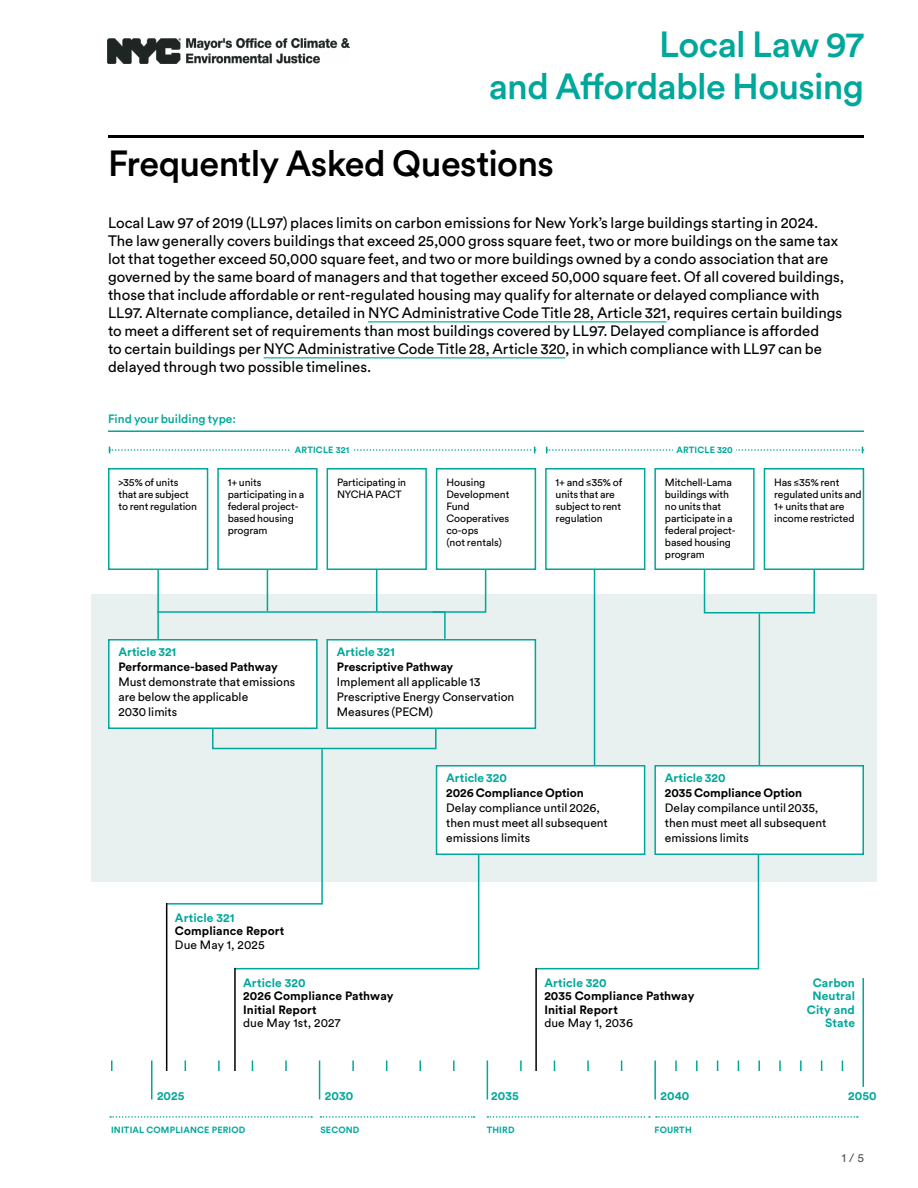
<style>
.page{position:relative;width:918px;height:1188px;background:#fff}
.page>*{position:absolute;margin:0;border:0;box-sizing:border-box;transform-origin:0 0}
.t1{font:500 36px/42px "Circular Std";letter-spacing:-.02em;color:#00a79b;text-align:right}
.t2{font:500 36px "Circular Std";letter-spacing:-.02em;color:#000}
.t3{font:15px/18px "Circular Std";color:#000}
.t4{font:12px/15px "Circular Std";color:#000}
.t5{font:700 12px/13.5px "Circular Std";color:#000}
.t6{font:700 12px/13.5px "Circular Std";letter-spacing:.01em;color:#00a79b;text-align:right}
.t7{font:500 12px "Circular Std";color:#00a79b}
.t8{font:12px "Circular Std";color:#565855}
.t9{font:10.5px/12px "Circular Std";letter-spacing:-.01em;color:#000}
.t10{font:700 9px "Circular Std";letter-spacing:.02em;color:#00a79b}
</style>
<div class="page">
<img style="left:108px;top:39px;width:241px;height:24px">
<div style="left:91px;top:594px;width:785px;height:288px;background:#e8f1ef"></div>
<hr style="left:368px;top:321px;width:298px;height:1px;background:#00a79b">
<hr style="left:264px;top:357px;width:301px;height:1px;background:#00a79b">
<hr style="left:108px;top:135px;width:756px;height:3px;background:#000">
<hr style="left:319px;top:1060px;width:1px;height:40px;background:#00a79b">
<hr style="left:151px;top:1060px;width:2px;height:40px;background:#00a79b">
<svg style="left:218px;top:1060px;width:2px;height:11px"></svg>
<svg style="left:285px;top:1060px;width:2px;height:11px"></svg>
<svg style="left:352px;top:1060px;width:2px;height:11px"></svg>
<svg style="left:520px;top:1060px;width:2px;height:11px"></svg>
<svg style="left:419px;top:1060px;width:2px;height:11px"></svg>
<svg style="left:587px;top:1060px;width:2px;height:11px"></svg>
<svg style="left:453px;top:1060px;width:2px;height:11px"></svg>
<svg style="left:675px;top:1060px;width:2px;height:11px"></svg>
<svg style="left:696px;top:1060px;width:2px;height:11px"></svg>
<svg style="left:758px;top:1060px;width:2px;height:11px"></svg>
<svg style="left:779px;top:1060px;width:2px;height:11px"></svg>
<svg style="left:800px;top:1060px;width:2px;height:11px"></svg>
<hr style="left:487px;top:1060px;width:1px;height:40px;background:#00a79b">
<hr style="left:654px;top:1060px;width:2px;height:40px;background:#00a79b">
<hr style="left:862px;top:978px;width:2px;height:109px;background:#00a79b">
<div style="left:109px;top:640px;width:208px;height:88px;background:#fff"></div>
<div style="left:108px;top:639px;width:210px;height:90px;border:2px solid #00a79b"></div>
<div style="left:327px;top:640px;width:208px;height:88px;background:#fff"></div>
<div style="left:326px;top:639px;width:210px;height:90px;border:2px solid #00a79b"></div>
<div style="left:655px;top:766px;width:208px;height:88px;background:#fff"></div>
<div style="left:654px;top:765px;width:210px;height:90px;border:2px solid #00a79b"></div>
<div style="left:704px;top:568px;width:111px;height:46px;border:2px solid #00a79b"></div>
<svg style="left:536px;top:854px;width:224px;height:116px"></svg>
<svg style="left:165px;top:749px;width:315px;height:221px"></svg>
<svg style="left:156px;top:567px;width:331px;height:73px"></svg>
<hr style="left:108px;top:430px;width:756px;height:2px;background:#00a79b">
<svg style="left:110px;top:1116px;width:202px;height:2px"></svg>
<svg style="left:109px;top:447px;width:427px;height:6px"></svg>
<svg style="left:546px;top:447px;width:317px;height:6px"></svg>
<svg style="left:320px;top:1116px;width:155px;height:2px"></svg>
<svg style="left:487px;top:1116px;width:163px;height:2px"></svg>
<svg style="left:656px;top:1116px;width:202px;height:2px"></svg>
<div style="left:437px;top:766px;width:208px;height:88px;background:#fff"></div>
<div style="left:436px;top:765px;width:209px;height:90px;border:2px solid #00a79b"></div>
<hr style="left:594px;top:568px;width:1px;height:197px;background:#00a79b">
<hr style="left:759px;top:614px;width:1px;height:151px;background:#00a79b">
<div style="left:212px;top:728px;width:225px;height:21px;border:2px solid #00a79b"></div>
<hr style="left:234px;top:968px;width:2px;height:103px;background:#000">
<hr style="left:535px;top:968px;width:2px;height:103px;background:#000">
<hr style="left:166px;top:903px;width:1px;height:168px;background:#000">
<div style="left:291px;top:437px;width:62px;height:26px;background:#fff"></div>
<div style="left:673px;top:437px;width:63px;height:26px;background:#fff"></div>
<div style="left:108px;top:468px;width:100px;height:102px;border:2px solid #00a79b"></div>
<div style="left:545px;top:468px;width:100px;height:102px;border:2px solid #00a79b"></div>
<div style="left:217px;top:468px;width:101px;height:102px;border:2px solid #00a79b"></div>
<div style="left:654px;top:468px;width:101px;height:102px;border:2px solid #00a79b"></div>
<div style="left:327px;top:468px;width:100px;height:102px;border:2px solid #00a79b"></div>
<div style="left:436px;top:468px;width:100px;height:102px;border:2px solid #00a79b"></div>
<div style="left:764px;top:468px;width:100px;height:102px;border:2px solid #00a79b"></div>
<h1 class="t1" style="left:489px;top:23px;width:377px">Local Law 97<br>and Affordable Housing</h1>
<h1 class="t2" style="left:108px;top:141px;width:447px">Frequently Asked Questions</h1>
<p class="t3" style="left:108px;top:214px;width:738px">Local Law 97 of 2019 (LL97) places limits on carbon emissions for New York’s large buildings starting in 2024.<br>The law generally covers buildings that exceed 25,000 gross square feet, two or more buildings on the same tax lot that together exceed 50,000 square feet, and two or more buildings owned by a condo association that are governed by the same board of managers and that together exceed 50,000 square feet. Of all covered buildings, those that include affordable or rent-regulated housing may qualify for alternate or delayed compliance with LL97. Alternate compliance, detailed in NYC Administrative Code Title 28, Article 321, requires certain buildings to meet a different set of requirements than most buildings covered by LL97. Delayed compliance is afforded<br>to certain buildings per NYC Administrative Code Title 28, Article 320, in which compliance with LL97 can be delayed through two possible timelines.</p>
<p class="t7" style="left:108px;top:411px;width:130px">Find your building type:</p>
<p class="t10" style="left:295px;top:444px;width:56px">ARTICLE 321</p>
<p class="t10" style="left:676px;top:444px;width:58px">ARTICLE 320</p>
<p class="t9" style="left:118px;top:476px;width:80px">&gt;35% of units that are subject to rent regulation</p>
<p class="t9" style="left:556px;top:476px;width:68px">1+ and ≤35% of units that are subject to rent regulation</p>
<p class="t9" style="left:228px;top:476px;width:78px">1+ units participating in a federal project&shy;based housing program</p>
<p class="t9" style="left:665px;top:476px;width:72px">Mitchell-Lama buildings with no units that participate in a federal project&shy;based housing program</p>
<p class="t9" style="left:337px;top:476px;width:71px">Participating in<br>NYCHA PACT</p>
<p class="t9" style="left:446px;top:476px;width:65px">Housing<br>Development<br>Fund<br>Cooperatives co-ops<br>(not rentals)</p>
<p class="t9" style="left:774px;top:476px;width:89px">Has ≤35% rent regulated units and<br>1+ units that are income restricted</p>
<p class="t6" style="left:118px;top:645px;width:59px">Article 321</p>
<p class="t5" style="left:118px;top:660px;width:161px">Performance-based Pathway</p>
<p class="t4" style="left:118px;top:674px;width:178px">Must demonstrate that emissions are below the applicable<br>2030 limits</p>
<p class="t6" style="left:175px;top:910px;width:61px">Article 321</p>
<p class="t5" style="left:175px;top:924px;width:111px">Compliance Report</p>
<p class="t4" style="left:175px;top:937px;width:91px">Due May 1, 2025</p>
<p class="t6" style="left:337px;top:645px;width:59px">Article 321</p>
<p class="t5" style="left:337px;top:660px;width:118px">Prescriptive Pathway</p>
<p class="t4" style="left:337px;top:674px;width:179px">Implement all applicable 13<br>Prescriptive Energy Conservation<br>Measures (PECM)</p>
<p class="t6" style="left:446px;top:771px;width:62px">Article 320</p>
<p class="t5" style="left:446px;top:786px;width:139px">2026 Compliance Option</p>
<p class="t4" style="left:446px;top:800px;width:163px">Delay compliance until 2026, then must meet all subsequent emissions limits</p>
<p class="t6" style="left:665px;top:771px;width:62px">Article 320</p>
<p class="t5" style="left:665px;top:786px;width:139px">2035 Compliance Option</p>
<p class="t4" style="left:665px;top:800px;width:163px">Delay compilance until 2035, then must meet all subsequent emissions limits</p>
<p class="t6" style="left:243px;top:976px;width:64px">Article 320</p>
<p class="t5" style="left:243px;top:989px;width:152px">2026 Compliance Pathway<br>Initial Report</p>
<p class="t4" style="left:243px;top:1015px;width:99px">due May 1st, 2027</p>
<p class="t6" style="left:544px;top:976px;width:64px">Article 320</p>
<p class="t5" style="left:544px;top:989px;width:152px">2035 Compliance Pathway<br>Initial Report</p>
<p class="t4" style="left:544px;top:1015px;width:90px">due May 1, 2036</p>
<p class="t6" style="left:807px;top:976px;width:50px">Carbon<br>Neutral<br>City and<br>State</p>
<p class="t6" style="left:157px;top:1088px;width:29px">2025</p>
<p class="t6" style="left:325px;top:1088px;width:30px">2030</p>
<p class="t6" style="left:491px;top:1088px;width:29px">2035</p>
<p class="t6" style="left:660px;top:1088px;width:31px">2040</p>
<p class="t6" style="left:848px;top:1088px;width:30px">2050</p>
<p class="t10" style="left:111px;top:1124px;width:136px">INITIAL COMPLIANCE PERIOD</p>
<p class="t10" style="left:320px;top:1124px;width:41px">SECOND</p>
<p class="t10" style="left:487px;top:1124px;width:29px">THIRD</p>
<p class="t10" style="left:654px;top:1124px;width:39px">FOURTH</p>
<p class="t8" style="left:842px;top:1150px;width:24px">1 / 5</p>
</div>
